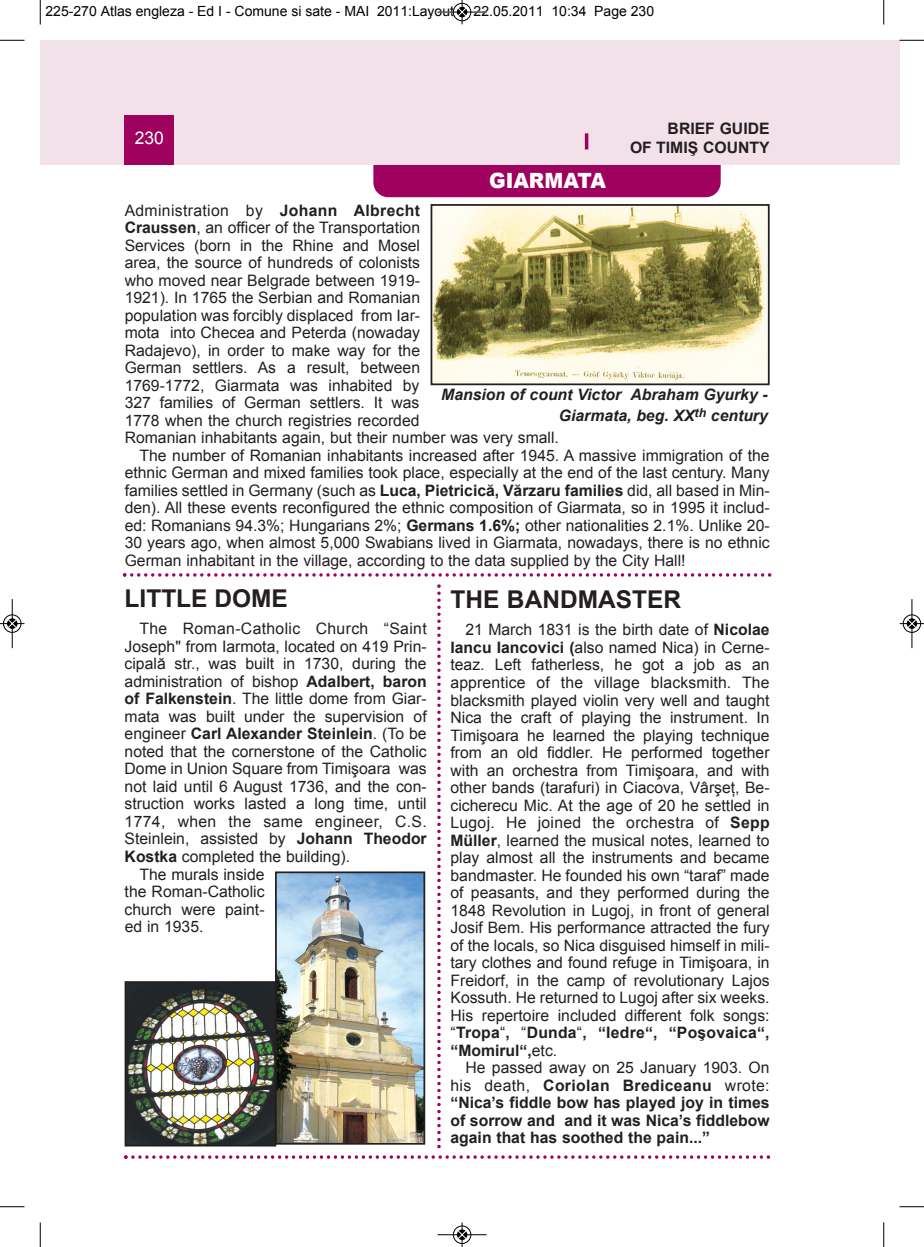
<style>
.page{position:relative;width:924px;height:1247px;background:#fff}
.page>*{position:absolute;margin:0;border:0;box-sizing:border-box;transform-origin:0 0}
.t1{font:700 24.5px "Arial";color:#231f20}
.t2{font:900 21px "Arial";color:#fff;scale:.95 1}
.t3{font:17.5px "Arial";color:#fff}
.t4{font:15.75px/17.5px "Arial";color:#231f20;text-align:justify}
.t5{font:700 15.75px/17.5px "Arial";color:#231f20;text-align:right}
.t6{font:15.75px "Arial";letter-spacing:.02em;color:#231f20}
.t7{font:italic 700 15.75px/20.5px "Arial";color:#231f20;text-align:right}
.t8{font:14px "Arial";color:#000}
.s1{font-weight:700}
.s2{font-weight:400}
</style>
<div class="page">
<div style="left:373px;top:134px;width:348px;height:63px;background:#9e015e;border-radius:15px"></div>
<div style="left:40px;top:40px;width:844px;height:124px;background:#f3e1e9"></div>
<div style="left:125px;top:115px;width:49px;height:49px;background:#9e015e"></div>
<hr style="left:585px;top:133px;width:3px;height:16px;background:#9e015e">
<div style="left:884px;top:40px;width:15px;height:124px;background:#f3e1e9"></div>
<img style="left:433px;top:207px;width:333px;height:175px">
<div style="left:430px;top:204px;width:339px;height:181px;border:2px solid #231f20"></div>
<img style="left:278px;top:874px;width:144px;height:267px">
<div style="left:275px;top:871px;width:150px;height:273px;border:2px solid #231f20"></div>
<svg style="left:123px;top:573px;width:648px;height:3px"></svg>
<svg style="left:124px;top:1155px;width:646px;height:3px"></svg>
<svg style="left:437px;top:584px;width:4px;height:564px"></svg>
<img style="left:128px;top:984px;width:145px;height:159px">
<div style="left:125px;top:981px;width:151px;height:165px;border:2px solid #231f20"></div>
<svg style="left:40px;top:0;width:1px;height:24px"></svg>
<svg style="left:0;top:40px;width:24px;height:1px"></svg>
<svg style="left:883px;top:0;width:1px;height:24px"></svg>
<svg style="left:899px;top:40px;width:25px;height:1px"></svg>
<svg style="left:40px;top:1222px;width:1px;height:24px"></svg>
<svg style="left:0;top:1206px;width:24px;height:1px"></svg>
<svg style="left:883px;top:1222px;width:1px;height:24px"></svg>
<svg style="left:899px;top:1206px;width:25px;height:1px"></svg>
<hr style="left:438px;top:12px;width:48px;height:1px;background:#000">
<div style="left:453px;top:3px;width:18px;height:18px;border:1px solid #000;border-radius:50%"></div>
<svg style="left:458px;top:0;width:8px;height:24px"></svg>
<hr style="left:438px;top:1234px;width:48px;height:1px;background:#000">
<div style="left:453px;top:1225px;width:18px;height:18px;border:1px solid #000;border-radius:50%"></div>
<svg style="left:458px;top:1222px;width:8px;height:24px"></svg>
<div style="left:3px;top:614px;width:19px;height:19px;border:1px solid #fff;border-radius:50%"></div>
<hr style="left:12px;top:599px;width:1px;height:49px;background:#000">
<div style="left:3px;top:614px;width:18px;height:18px;border:1px solid #000;border-radius:50%"></div>
<svg style="left:0;top:619px;width:24px;height:9px"></svg>
<div style="left:902px;top:614px;width:19px;height:19px;border:1px solid #fff;border-radius:50%"></div>
<hr style="left:911px;top:599px;width:1px;height:49px;background:#000">
<div style="left:903px;top:614px;width:18px;height:18px;border:1px solid #000;border-radius:50%"></div>
<svg style="left:900px;top:619px;width:24px;height:9px"></svg>
<p class="t8" style="left:46px;top:3px;width:610px">225-270 Atlas engleza - Ed I - Comune si sate - MAI 2011:Layout 1 22.05.2011 10:34 Page 230</p>
<p class="t3" style="left:135px;top:128px;width:31px">230</p>
<p class="t5" style="left:630px;top:119px;width:141px;line-height:18.9px">BRIEF GUIDE<br>OF TIMIŞ COUNTY</p>
<h2 class="t2" style="left:489px;top:165px;width:125px">GIARMATA</h2>
<p class="t6" style="left:125px;top:201px;width:297px">Administration by <span class="s1">Johann Albrecht</span></p>
<p class="t4" style="left:125px;top:219px;width:297px"><span class="s1">Craussen</span>, an officer of the Transportation</p>
<p class="t4" style="left:125px;top:236px;width:297px">Services (born in the Rhine and Mosel</p>
<p class="t4" style="left:125px;top:254px;width:297px">area, the source of hundreds of colonists</p>
<p class="t4" style="left:125px;top:271px;width:297px">who moved near Belgrade between 1919-</p>
<p class="t4" style="left:125px;top:289px;width:297px">1921). In 1765 the Serbian and Romanian</p>
<p class="t4" style="left:125px;top:306px;width:297px">population was forcibly displaced from Iar-</p>
<p class="t4" style="left:125px;top:324px;width:297px">mota into Checea and Peterda (nowaday</p>
<p class="t4" style="left:125px;top:341px;width:297px">Radajevo), in order to make way for the</p>
<p class="t4" style="left:125px;top:359px;width:297px">German settlers. As a result, between</p>
<p class="t4" style="left:125px;top:376px;width:296px">1769-1772, Giarmata was inhabited by</p>
<p class="t4" style="left:125px;top:394px;width:296px">327 families of German settlers. It was</p>
<p class="t4" style="left:125px;top:411px;width:296px">1778 when the church registries recorded</p>
<p class="t4" style="left:125px;top:429px;width:436px">Romanian inhabitants again, but their number was very small.</p>
<p class="t4" style="left:140px;top:446px;width:631px">The number of Romanian inhabitants increased after 1945. A massive immigration of the</p>
<p class="t4" style="left:125px;top:464px;width:646px">ethnic German and mixed families took place, especially at the end of the last century. Many</p>
<p class="t4" style="left:125px;top:481px;width:646px">families settled in Germany (such as <span class="s1">Luca, Pietricică, Vărzaru families</span> did, all based in Min-</p>
<p class="t4" style="left:125px;top:499px;width:646px">den). All these events reconfigured the ethnic composition of Giarmata, so in 1995 it includ-</p>
<p class="t4" style="left:125px;top:516px;width:646px">ed: Romanians 94.3%; Hungarians 2%; <span class="s1">Germans 1.6%;</span> other nationalities 2.1%. Unlike 20-</p>
<p class="t4" style="left:125px;top:534px;width:646px">30 years ago, when almost 5,000 Swabians lived in Giarmata, nowadays, there is no ethnic</p>
<p class="t4" style="left:125px;top:551px;width:562px">German inhabitant in the village, according to the data supplied by the City Hall!</p>
<p class="t7" style="left:441px;top:384px;width:328px">Mansion of count Victor Abraham Gyurky -<br>Giarmata, beg. XX<sup>th</sup> century</p>
<h1 class="t1" style="left:125px;top:584px;width:165px">LITTLE DOME</h1>
<p class="t6" style="left:139px;top:620px;width:289px">The Roman-Catholic Church “Saint</p>
<p class="t4" style="left:125px;top:637px;width:304px">Joseph" from Iarmota, located on 419 Prin-</p>
<p class="t4" style="left:125px;top:655px;width:304px">cipală str., was built in 1730, during the</p>
<p class="t4" style="left:125px;top:672px;width:304px">administration of bishop <span class="s1">Adalbert, baron</span></p>
<p class="t4" style="left:125px;top:690px;width:304px"><span class="s1">of Falkenstein</span>. The little dome from Giar-</p>
<p class="t4" style="left:125px;top:707px;width:304px">mata was built under the supervision of</p>
<p class="t5" style="left:125px;top:725px;width:304px"><span class="s2">engineer</span> Carl Alexander Steinlein<span class="s2">. (To be</span></p>
<p class="t4" style="left:125px;top:742px;width:304px">noted that the cornerstone of the Catholic</p>
<p class="t4" style="left:125px;top:760px;width:304px">Dome in Union Square from Timişoara was</p>
<p class="t4" style="left:125px;top:777px;width:304px">not laid until 6 August 1736, and the con-</p>
<p class="t4" style="left:125px;top:795px;width:304px">struction works lasted a long time, until</p>
<p class="t6" style="left:125px;top:812px;width:304px">1774, when the same engineer, C.S.</p>
<p class="t4" style="left:125px;top:830px;width:304px">Steinlein, assisted by <span class="s1">Johann Theodor</span></p>
<p class="t4" style="left:125px;top:847px;width:227px"><span class="s1">Kostka</span> completed the building).</p>
<p class="t4" style="left:140px;top:865px;width:127px">The murals inside</p>
<p class="t4" style="left:125px;top:882px;width:141px">the Roman-Catholic</p>
<p class="t4" style="left:125px;top:900px;width:141px">church were paint-</p>
<p class="t4" style="left:125px;top:917px;width:80px">ed in 1935.</p>
<h1 class="t1" style="left:450px;top:585px;width:232px">THE BANDMASTER</h1>
<p class="t4" style="left:450px;top:621px;width:321px;text-indent:15px">21 March 1831 is the birth date of <span class="s1">Nicolae Iancu Iancovici (</span>also named Nica) in Cerne&shy;teaz. Left fatherless, he got a job as an apprentice of the village blacksmith. The blacksmith played violin very well and taught Nica the craft of playing the instrument. In Timişoara he learned the playing technique from an old fiddler. He performed together with an orchestra from Timişoara, and with other bands (tarafuri) in Ciacova, Vârşeţ, Be&shy;cicherecu Mic. At the age of 20 he settled in Lugoj. He joined the orchestra of <span class="s1">Sepp Müller</span>, learned the musical notes, learned to play almost all the instruments and became bandmaster. He founded his own “taraf” made of peasants, and they performed during the 1848 Revolution in Lugoj, in front of general Josif Bem. His performance attracted the fury of the locals, so Nica disguised himself in mili&shy;tary clothes and found refuge in Timişoara, in Freidorf, in the camp of revolutionary Lajos Kossuth. He returned to Lugoj after six weeks.<br>His repertoire included different folk songs: “<span class="s1">Tropa</span>“<span class="s1">,</span> “<span class="s1">Dunda</span>“<span class="s1">, “Iedre“, “Poşovaica“, “Momirul“,</span>etc.</p>
<p class="t5" style="left:450px;top:1058px;width:321px;text-align:justify;text-indent:15px"><span class="s2">He passed away on 25 January 1903. On his death,</span> Coriolan Brediceanu <span class="s2">wrote: </span>“Nica’s fiddle bow has played joy in times of sorrow and and it was Nica’s fiddlebow again that has soothed the pain...”</p>
</div>
